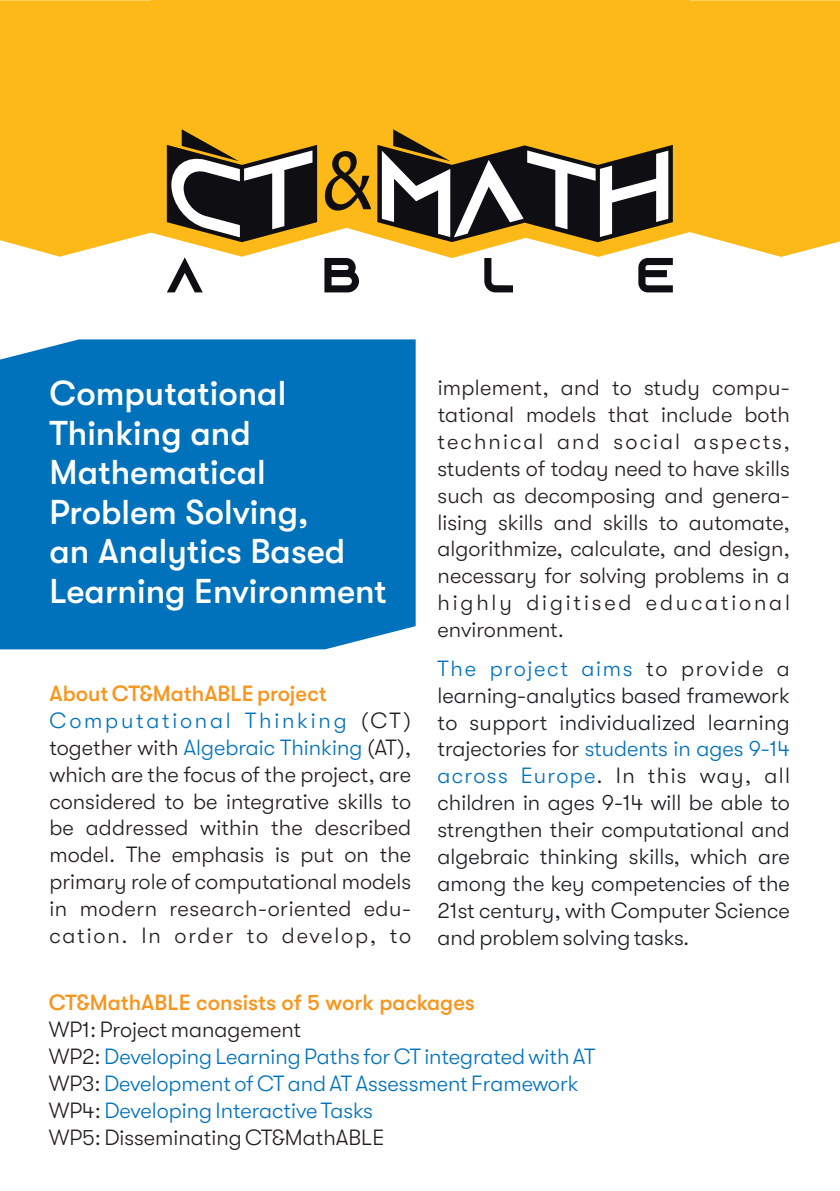
<style>
.page{position:relative;width:840px;height:1191px;background:#fff}
.page>*{position:absolute;margin:0;border:0;box-sizing:border-box;transform-origin:0 0}
.t1{font:500 34.4px/39.4px "GT Walsheim";color:#fff}
.t2{font:300 22px/26.8px "GT Walsheim";color:#231f20}
.t3{font:300 22px/26.8px "GT Walsheim";color:#1c2023;text-align:justify}
.t4{font:300 22px/26.8px "GT Walsheim";color:#0072bc}
.t5{font:500 22px "GT Walsheim";color:#f7951d}
.s1{font-weight:500;color:#f7951d}
.s2{color:#0072bc}
.s3{color:#231f20}
</style>
<div class="page">
<div style="left:0;top:0;width:151px;height:257px;background:#fcb918"></div>
<div style="left:689px;top:0;width:150px;height:257px;background:#fcb918"></div>
<div style="left:0;top:339px;width:415px;height:310px;background:#0072bc"></div>
<svg style="left:151px;top:0;width:538px;height:258px;background:#fcbe2a"></svg>
<svg style="left:324px;top:258px;width:35px;height:34px"></svg>
<svg style="left:484px;top:258px;width:28px;height:34px"></svg>
<svg style="left:638px;top:258px;width:34px;height:34px"></svg>
<svg style="left:167px;top:257px;width:35px;height:35px"></svg>
<svg style="left:325px;top:151px;width:46px;height:59px;background:#9f7615"></svg>
<svg style="left:377px;top:129px;width:295px;height:113px"></svg>
<svg style="left:167px;top:129px;width:150px;height:113px"></svg>
<h1 class="t1" style="left:49px;top:376px;width:338px">Computational<br>Thinking and<br>Mathematical<br>Problem Solving,<br>an Analytics Based<br>Learning Environment</h1>
<p class="t2" style="left:49px;top:682px;width:363px"><span class="s1">About CT&amp;MathABLE project </span><span class="s2">Computational Thinking</span> (CT) together with <span class="s2">Algebraic Thinking</span> (AT), which are the focus of the project, are considered to be integrative skills to be addressed within the described model. The emphasis is put on the primary role of computational models in modern research-oriented edu&shy;cation. In order to develop, to</p>
<p class="t2" style="left:437px;top:376px;width:353px;text-align:justify">implement, and to study compu&shy;tational models that include both technical and social aspects, students of today need to have skills such as decomposing and genera&shy;lising skills and skills to automate, algorithmize, calculate, and design, necessary for solving problems in a highly digitised educational environment.</p>
<p class="t3" style="left:437px;top:656px;width:353px"><span class="s2">The project aims</span> to provide a learning-analytics based framework to support individualized learning trajectories for <span class="s2">students in ages 9-14 across Europe</span>. In this way, all children in ages 9-14 will be able to strengthen their computational and algebraic thinking skills, which are among the key competencies of the 21st century, with Computer Science and problem solving tasks.</p>
<p class="t5" style="left:49px;top:993px;width:427px">CT&amp;MathABLE consists of 5 work packages</p>
<p class="t4" style="left:49px;top:1017px;width:547px"><span class="s3">WP1: Project management<br>WP2:</span> Developing Learning Paths for CT integrated with AT <span class="s3">WP3:</span> Development of CT and AT Assessment Framework <span class="s3">WP4:</span> Developing Interactive Tasks<br><span class="s3">WP5: Disseminating CT&amp;MathABLE</span></p>
</div>
